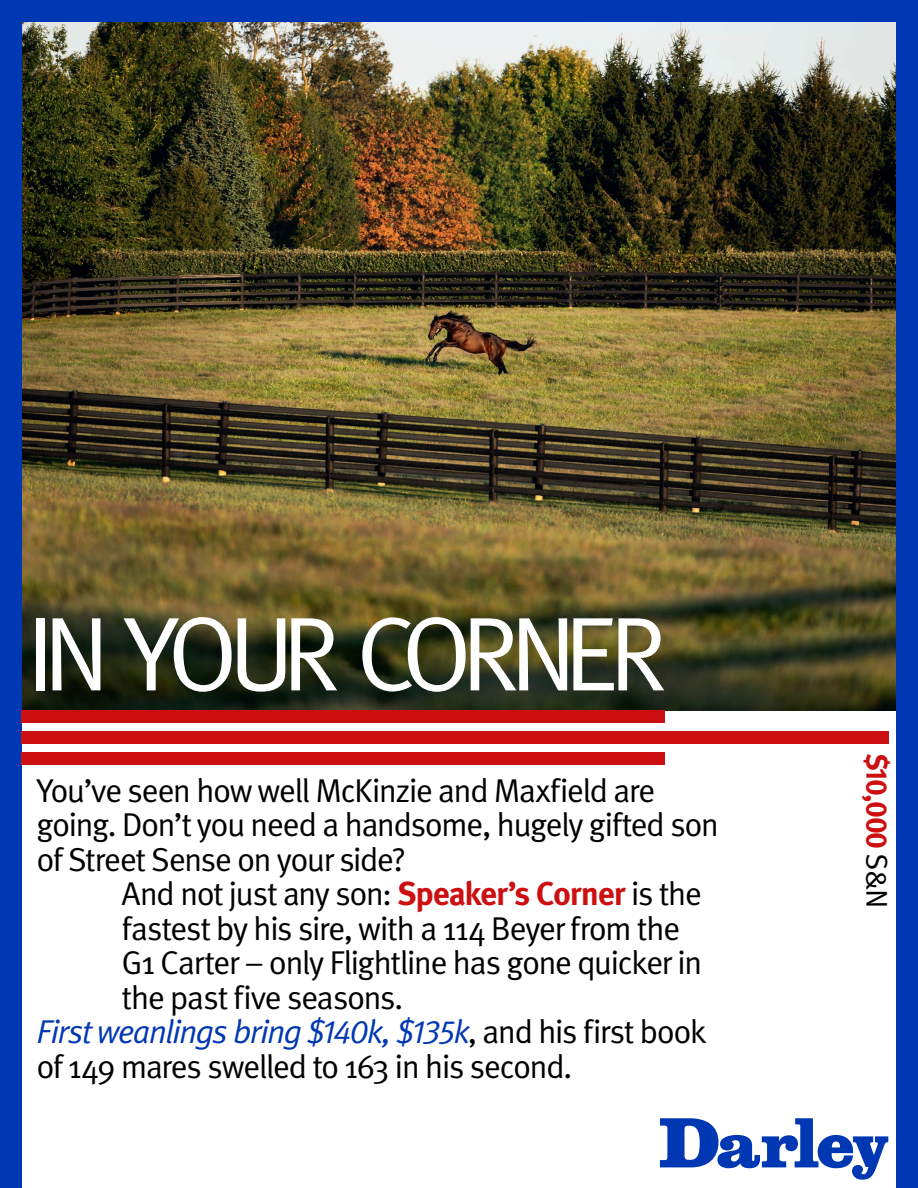
<style>
.page{position:relative;width:918px;height:1188px;background:#fff}
.page>*{position:absolute;margin:0;border:0;box-sizing:border-box;transform-origin:0 0}
.t1{font:105px "Meta OT Norm";letter-spacing:-.11em;color:#fff}
.t2{font:33px/34.5px "Meta OT Norm";letter-spacing:-.05em;color:#000}
.t3{font:700 30px "Meta OT";color:#cc1012}
.s1{font-family:"Meta OT";font-weight:700;color:#cc1012}
.s2{font-family:"Meta OT Norm Ita";color:#0037b2}
.s3{font-family:"Meta OT Norm";font-weight:400;color:#000}
</style>
<div class="page">
<img style="left:21px;top:21px;width:876px;height:689px">
<div style="left:0;top:0;width:918px;height:21px;background:#0037b2"></div>
<div style="left:0;top:0;width:21px;height:1188px;background:#0037b2"></div>
<div style="left:897px;top:0;width:21px;height:1188px;background:#0037b2"></div>
<svg style="left:660px;top:1118px;width:228px;height:62px"></svg>
<div style="left:21px;top:710px;width:644px;height:13px;background:#cc1012"></div>
<div style="left:21px;top:731px;width:868px;height:13px;background:#cc1012"></div>
<div style="left:21px;top:753px;width:644px;height:12px;background:#cc1012"></div>
<p class="t1" style="left:26px;top:593px;width:642px">IN YOUR CORNER</p>
<p class="t2" style="left:37px;top:774px;width:684px">You’ve seen how well McKinzie and Maxfield are going. Don’t you need a handsome, hugely gifted son of Street Sense on your side?</p>
<p class="t2" style="left:122px;top:877px;width:582px">And not just any son: <span class="s1">Speaker’s Corner</span> is the fastest by his sire, with a 114 Beyer from the G1 Carter – only Flightline has gone quicker in the past five seasons.</p>
<p class="t2" style="left:37px;top:1015px;width:672px"><span class="s2">First weanlings bring $140k, $135k</span>, and his first book of 149 mares swelled to 163 in his second.</p>
<p class="t3" style="left:895px;top:753px;width:157px;rotate:90deg">$10,000 <span class="s3">S&amp;N</span></p>
</div>
